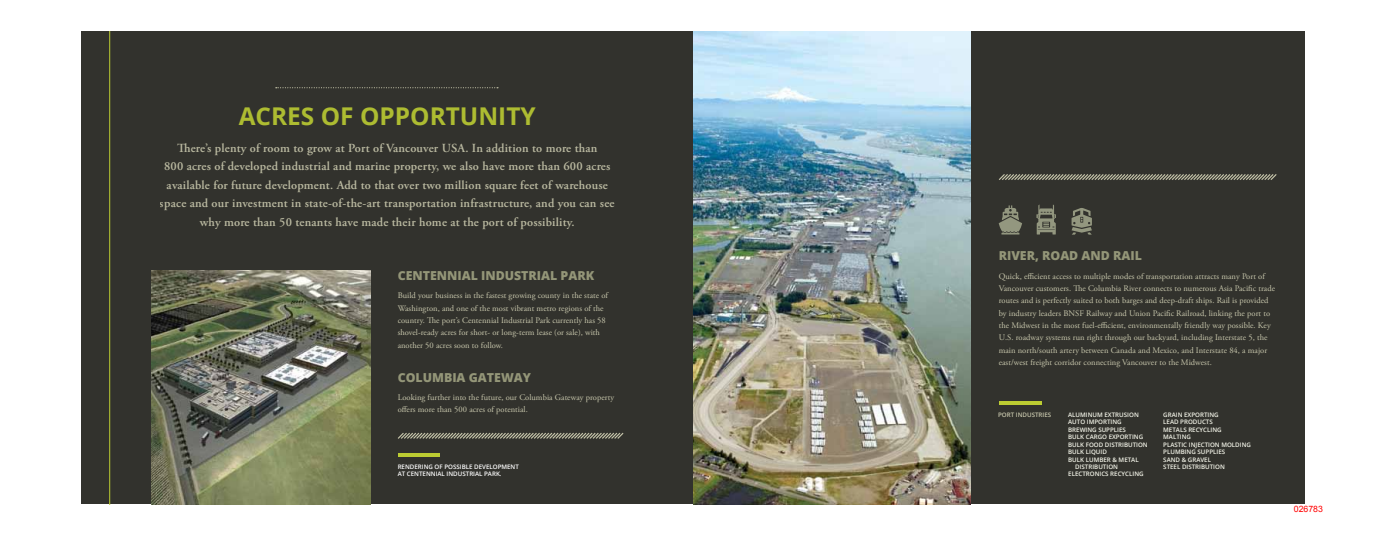
<style>
.page{position:relative;width:1386px;height:536px;background:#fff}
.page>*{position:absolute;margin:0;border:0;box-sizing:border-box;transform-origin:0 0}
.t1{font:700 24.41px "Open Sans";color:#bccc32}
.t2{font:600 12.34px/18.6px "Adobe Garamond Pro";letter-spacing:.015em;color:#c9c8ad;text-align:center}
.t3{font:800 12.34px "Open Sans";color:#949678}
.t4{font:8.75px "Arial";color:#f00}
.t5{font:8.49px/12.3px "Adobe Garamond Pro";letter-spacing:.005em;color:#c9c8ad}
.t6{font:600 6.21px/7.4px "Open Sans";color:#f5f6ea}
.t7{font:600 6.21px/7.4px "Open Sans";color:#fff}
.t8{font:600 6.21px "Open Sans";color:#c9c8ad}
</style>
<div class="page">
<div style="left:82px;top:31px;width:611px;height:473px;background:#32322d"></div>
<svg style="left:276px;top:87px;width:222px;height:1px"></svg>
<div style="left:693px;top:31px;width:611px;height:473px;background:#32322d"></div>
<img style="left:693px;top:31px;width:278px;height:473px">
<svg style="left:1036px;top:204px;width:20px;height:30px"></svg>
<svg style="left:1072px;top:208px;width:20px;height:26px"></svg>
<svg style="left:999px;top:205px;width:23px;height:29px"></svg>
<hr style="left:999px;top:401px;width:42px;height:3px;background:#bccc32">
<svg style="left:398px;top:432px;width:226px;height:7px"></svg>
<svg style="left:999px;top:174px;width:278px;height:6px"></svg>
<img style="left:151px;top:271px;width:219px;height:233px">
<hr style="left:109px;top:31px;width:1px;height:473px;background:#bccc32">
<hr style="left:398px;top:453px;width:42px;height:3px;background:#bccc32">
<h1 class="t1" style="left:239px;top:99px;width:299px">ACRES OF OPPORTUNITY</h1>
<p class="t2" style="left:160px;top:139px;width:456px">There’s plenty of room to grow at Port of Vancouver USA. In addition to more than<br>800 acres of developed industrial and marine property, we also have more than 600 acres available for future development. Add to that over two million square feet of warehouse space and our investment in state-of-the-art transportation infrastructure, and you can see why more than 50 tenants have made their home at the port of possibility.</p>
<h2 class="t3" style="left:398px;top:266px;width:198px">CENTENNIAL INDUSTRIAL PARK</h2>
<p class="t5" style="left:398px;top:290px;width:212px">Build your business in the fastest growing county in the state of Washington, and one of the most vibrant metro regions of the country. The port’s Centennial Industrial Park currently has 58 shovel-ready acres for short- or long-term lease (or sale), with another 50 acres soon to follow.</p>
<h2 class="t3" style="left:398px;top:368px;width:135px">COLUMBIA GATEWAY</h2>
<p class="t5" style="left:398px;top:391px;width:218px">Looking further into the future, our Columbia Gateway property offers more than 500 acres of potential.</p>
<p class="t7" style="left:398px;top:463px;width:123px">RENDERING OF POSSIBLE DEVELOPMENT<br>AT CENTENNIAL INDUSTRIAL PARK.</p>
<h2 class="t3" style="left:999px;top:246px;width:145px">RIVER, ROAD AND RAIL</h2>
<p class="t5" style="left:999px;top:270px;width:278px">Quick, efficient access to multiple modes of transportation attracts many Port of Vancouver customers. The Columbia River connects to numerous Asia Pacific trade routes and is perfectly suited to both barges and deep-draft ships. Rail is provided by industry leaders BNSF Railway and Union Pacific Railroad, linking the port to the Midwest in the most fuel-efficient, environmentally friendly way possible. Key U.S. roadway systems run right through our backyard, including Interstate 5, the main north/south artery between Canada and Mexico, and Interstate 84, a major east/west freight corridor connecting Vancouver to the Midwest.</p>
<p class="t8" style="left:998px;top:410px;width:55px">PORT I NDUSTRIES</p>
<p class="t6" style="left:1068px;top:411px;width:81px">ALUMINUM EXTRUSION<br>AUTO I MPORTING<br>BREWING SUPPLIES<br>BULK CARGO EXPORTING<br>BULK FOOD DISTRIBUTION<br>BULK LIQUID<br>BULK LUMBER &amp; M ETAL<br>DISTRIBUTION<br>ELECTRONICS RECYCLING</p>
<p class="t6" style="left:1163px;top:411px;width:89px">GRAIN EXPORTING<br>LEAD PRODUCTS<br>M ETALS RECYCLING<br>MALTING<br>PLASTIC I NJECTION MOLDING<br>PLUMBING SUPPLIES<br>SAND &amp; GRAVEL<br>STEEL DISTRIBUTION</p>
<p class="t4" style="left:1294px;top:503px;width:31px">026783</p>
</div>
